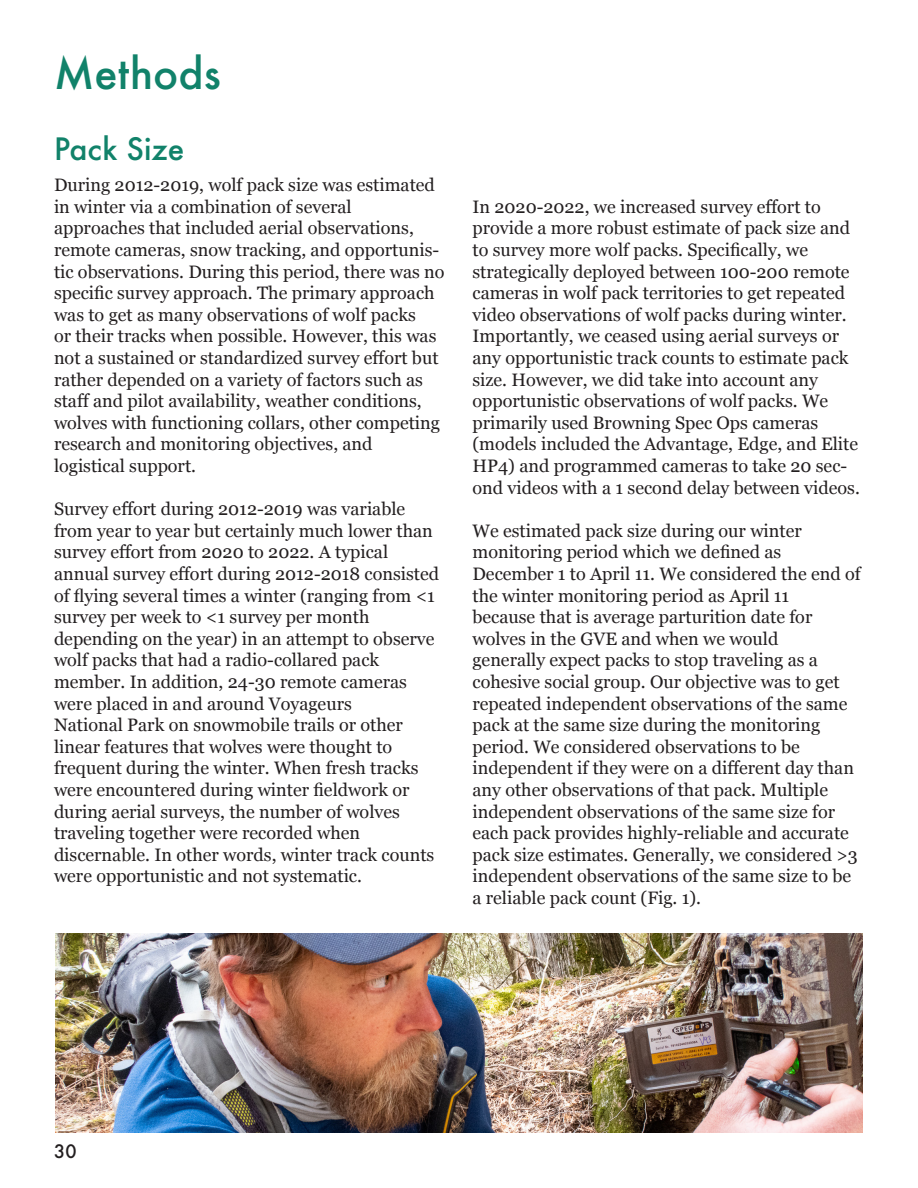
<style>
.page{position:relative;width:918px;height:1188px;background:#fff}
.page>*{position:absolute;margin:0;border:0;box-sizing:border-box;transform-origin:0 0}
.t1{font:500 42px "Futura";color:#11826a}
.t2{font:500 30px "Futura";color:#11826a}
.t3{font:18px/21.6px "Georgia";color:#231f20}
.t4{font:500 18px "Futura";color:#231f20}
</style>
<div class="page">
<img style="left:56px;top:933px;width:806px;height:199px">
<p class="t1" style="left:54px;top:44px;width:168px">Methods</p>
<p class="t2" style="left:54px;top:128px;width:132px">Pack Size</p>
<p class="t3" style="left:54px;top:174px;width:382px">During 2012-2019, wolf pack size was estimated in winter via a combination of several</p>
<p class="t3" style="left:54px;top:217px;width:392px">approaches that included aerial observations, remote cameras, snow tracking, and opportunis&shy;tic observations. During this period, there was no specific survey approach. The primary approach was to get as many observations of wolf packs<br>or their tracks when possible. However, this was not a sustained or standardized survey effort but rather depended on a variety of factors such as staff and pilot availability, weather conditions, wolves with functioning collars, other competing research and monitoring objectives, and</p>
<p class="t3" style="left:54px;top:454px;width:144px">logistical support.</p>
<p class="t3" style="left:54px;top:498px;width:380px">Survey effort during 2012-2019 was variable from year to year but certainly much lower than survey effort from 2020 to 2022. A typical</p>
<p class="t3" style="left:54px;top:562px;width:387px">annual survey effort during 2012-2018 consisted of flying several times a winter (ranging from &lt;1 survey per week to &lt;1 survey per month</p>
<p class="t3" style="left:54px;top:627px;width:382px">depending on the year) in an attempt to observe wolf packs that had a radio-collared pack</p>
<p class="t3" style="left:54px;top:670px;width:354px">member. In addition, 24-30 remote cameras were placed in and around Voyageurs</p>
<p class="t3" style="left:54px;top:714px;width:350px">National Park on snowmobile trails or other</p>
<p class="t3" style="left:54px;top:735px;width:340px">linear features that wolves were thought to</p>
<p class="t3" style="left:54px;top:757px;width:366px">frequent during the winter. When fresh tracks were encountered during winter fieldwork or during aerial surveys, the number of wolves</p>
<p class="t3" style="left:54px;top:822px;width:308px">traveling together were recorded when</p>
<p class="t3" style="left:54px;top:843px;width:382px">discernable. In other words, winter track counts were opportunistic and not systematic.</p>
<p class="t3" style="left:472px;top:195px;width:350px">In 2020-2022, we increased survey effort to</p>
<p class="t3" style="left:472px;top:217px;width:379px">provide a more robust estimate of pack size and to survey more wolf packs. Specifically, we</p>
<p class="t3" style="left:472px;top:260px;width:379px">strategically deployed between 100-200 remote cameras in wolf pack territories to get repeated video observations of wolf packs during winter.<br>Importantly, we ceased using aerial surveys or any opportunistic track counts to estimate pack size. However, we did take into account any</p>
<p class="t3" style="left:472px;top:390px;width:357px">opportunistic observations of wolf packs. We</p>
<p class="t3" style="left:472px;top:411px;width:389px">primarily used Browning Spec Ops cameras (models included the Advantage, Edge, and Elite HP4) and programmed cameras to take 20 sec&shy;ond videos with a 1 second delay between videos.</p>
<p class="t3" style="left:472px;top:519px;width:331px">We estimated pack size during our winter</p>
<p class="t3" style="left:472px;top:541px;width:310px">monitoring period which we defined as</p>
<p class="t3" style="left:472px;top:562px;width:390px">December 1 to April 11. We considered the end of the winter monitoring period as April 11</p>
<p class="t3" style="left:472px;top:606px;width:341px">because that is average parturition date for wolves in the GVE and when we would</p>
<p class="t3" style="left:472px;top:649px;width:377px">generally expect packs to stop traveling as a cohesive social group. Our objective was to get repeated independent observations of the same pack at the same size during the monitoring</p>
<p class="t3" style="left:472px;top:735px;width:329px">period. We considered observations to be</p>
<p class="t3" style="left:472px;top:757px;width:387px">independent if they were on a different day than any other observations of that pack. Multiple independent observations of the same size for each pack provides highly-reliable and accurate pack size estimates. Generally, we considered &gt;3 independent observations of the same size to be a reliable pack count (Fig. 1).</p>
<p class="t4" style="left:54px;top:1139px;width:24px">30</p>
</div>
